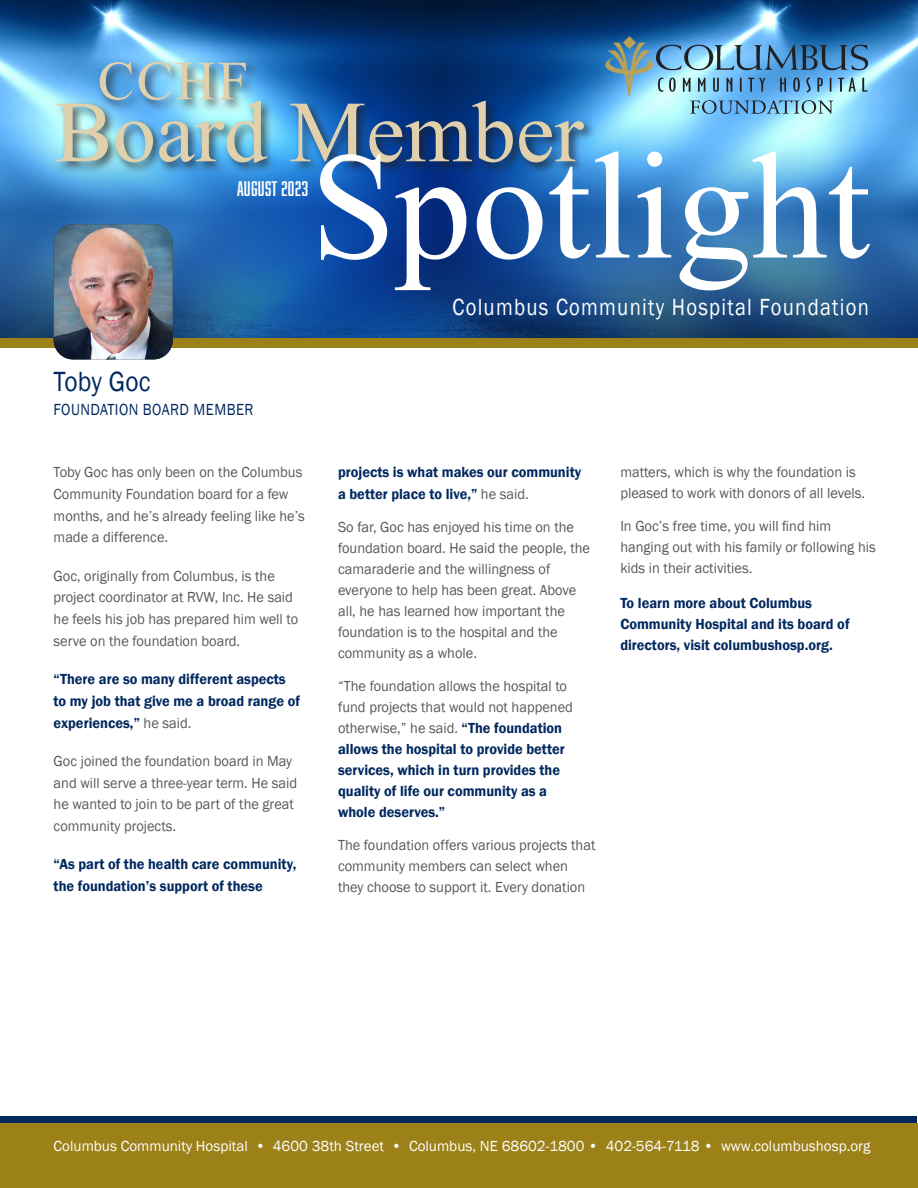
<style>
.page{position:relative;width:918px;height:1188px;background:#fff}
.page>*{position:absolute;margin:0;border:0;box-sizing:border-box;transform-origin:0 0}
.t1{font:28.5px "Franklin Gothic";letter-spacing:.01em;color:#00285f;scale:.89 1}
.t2{font:24px "Franklin Gothic";letter-spacing:.06em;color:#fff;scale:.86 1}
.t3{font:19.5px "Abolition Round";letter-spacing:.02em;color:#fff}
.t4{font:16.5px "Franklin Gothic";letter-spacing:.03em;color:#00285f;scale:.89 1}
.t5{font:15px/21px "Franklin Gothic";color:#57585a;scale:.96 1}
.t6{font:600 15px/21px "Franklin Gothic";color:#00285f;scale:.96 1}
.t7{font:15px "Franklin Gothic";color:#fff}
.s1{font-weight:400;color:#57585a}
</style>
<div class="page">
<svg style="left:1px;top:1117px;width:916px;height:7px;fill:#00285f"></svg>
<div style="left:0;top:338px;width:918px;height:10px;background:#9c8118"></div>
<img style="left:0;top:0;width:918px;height:338px">
<img style="left:605px;top:37px;width:47px;height:59px">
<div style="left:0;top:1124px;width:918px;height:64px;background:#9c8118"></div>
<img style="left:54px;top:224px;width:119px;height:135px">
<img style="left:655px;top:37px;width:213px;height:76px">
<div style="left:54px;top:98px;width:542px;height:77px;background:#231f20;opacity:.75"></div>
<svg style="left:320px;top:152px;width:550px;height:138px"></svg>
<div style="left:97px;top:59px;width:162px;height:54px;background:#231f20;opacity:.75"></div>
<img style="left:56px;top:62px;width:528px;height:100px">
<p class="t3" style="left:237px;top:177px;width:73px">AUGUST 2023</p>
<p class="t1" style="left:54px;top:363px;width:111px">Toby Goc</p>
<p class="t4" style="left:54px;top:400px;width:226px">FOUNDATION BOARD MEMBER</p>
<p class="t5" style="left:54px;top:462px;width:263px;line-height:21.8px">Toby Goc has only been on the Columbus Community Foundation board for a few months, and he’s already feeling like he’s made a difference.</p>
<p class="t5" style="left:54px;top:565px;width:256px;line-height:21.8px">Goc, originally from Columbus, is the project coordinator at RVW, Inc. He said he feels his job has prepared him well to serve on the foundation board.</p>
<p class="t6" style="left:54px;top:669px;width:258px;line-height:21.8px">“There are so many different aspects to my job that give me a broad range of experiences,” <span class="s1">he said.</span></p>
<p class="t5" style="left:54px;top:750px;width:255px;line-height:21.8px">Goc joined the foundation board in May and will serve a three-year term. He said he wanted to join to be part of the great community projects.</p>
<p class="t6" style="left:54px;top:854px;width:254px;line-height:21.8px">“As part of the health care community, the foundation’s support of these</p>
<p class="t2" style="left:453px;top:292px;width:486px">Columbus Community Hospital Foundation</p>
<p class="t6" style="left:338px;top:462px;width:255px;line-height:21.8px">projects is what makes our community a better place to live,” <span class="s1">he said.</span></p>
<p class="t5" style="left:338px;top:517px;width:264px">So far, Goc has enjoyed his time on the foundation board. He said the people, the camaraderie and the willingness of everyone to help has been great. Above all, he has learned how important the foundation is to the hospital and the community as a whole.</p>
<p class="t6" style="left:338px;top:676px;width:246px"><span class="s1">“The foundation allows the hospital to fund projects that would not happened otherwise,” he said.</span> “The foundation allows the hospital to provide better services, which in turn provides the quality of life our community as a whole deserves.”</p>
<p class="t5" style="left:338px;top:835px;width:270px">The foundation offers various projects that community members can select when they choose to support it. Every donation</p>
<p class="t5" style="left:620px;top:462px;width:256px">matters, which is why the foundation is pleased to work with donors of all levels.</p>
<p class="t5" style="left:620px;top:516px;width:268px">In Goc’s free time, you will find him hanging out with his family or following his kids in their activities.</p>
<p class="t6" style="left:620px;top:592px;width:240px">To learn more about Columbus<br>Community Hospital and its board of directors, visit columbushosp.org.</p>
<p class="t7" style="left:54px;top:1136px;width:818px">Columbus Community Hospital • 4600 38th Street • Columbus, NE 68602-1800 • 402-564-7118 • www.columbushosp.org</p>
</div>
